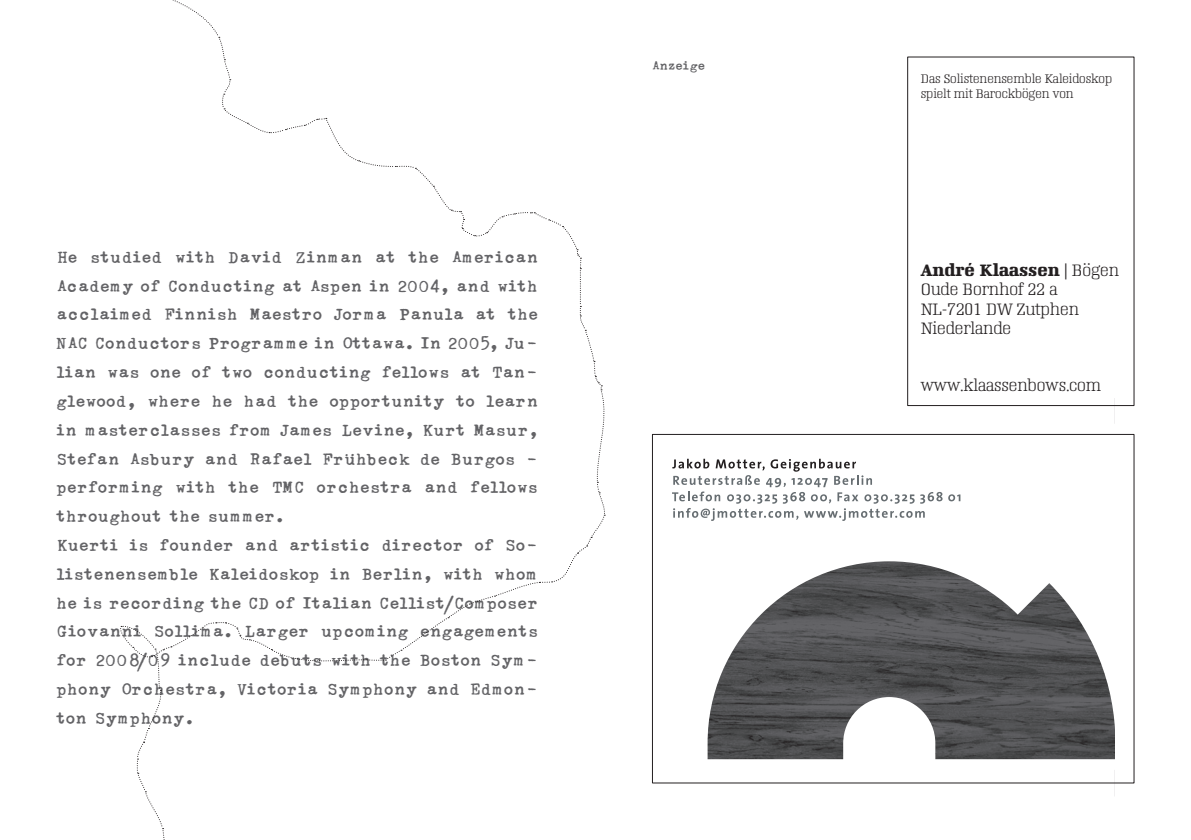
<style>
.page{position:relative;width:1191px;height:840px;background:#fff}
.page>*{position:absolute;margin:0;border:0;box-sizing:border-box;transform-origin:0 0}
.t1{font:24px/28.8px "Linotype Typo American";color:#636366}
.t2{font:18px "Linotype Typo American";color:#636366}
.t3{font:300 16px/19.2px "Napoleon";color:#231f20}
.t4{font:300 12px/14.4px "Napoleon";color:#231f20}
.s1{font-weight:700}
</style>
<div class="page">
<img style="left:707px;top:561px;width:407px;height:197px">
<svg style="left:672px;top:458px;width:270px;height:62px"></svg>
<svg style="left:948px;top:494px;width:12px;height:7px"></svg>
<div style="left:907px;top:57px;width:227px;height:348px;border:1px solid #231f20"></div>
<svg style="left:120px;top:0;width:486px;height:840px"></svg>
<p class="t1" style="left:57px;top:242px;width:483px">He studied with David Zinman at the American Academy of Conducting at Aspen in 2004, and with acclaimed Finnish Maestro Jorma Panula at the NAC Conductors Programme in Ottawa. In 2005, Ju&shy;lian was one of two conducting fellows at Tan&shy;glewood, where he had the opportunity to learn in masterclasses from James Levine, Kurt Masur, Stefan Asbury and Rafael Frühbeck de Burgos - performing with the TMC orchestra and fellows throughout the summer.<br>Kuerti is founder and artistic director of So&shy;listenensemble Kaleidoskop in Berlin, with whom he is recording the CD of Italian Cellist/Composer Giovanni Sollima. Larger upcoming engagements for 2008/09 include debuts with the Boston Sym&shy;phony Orchestra, Victoria Symphony and Edmon&shy;ton Symphony.</p>
<p class="t2" style="left:652px;top:57px;width:55px">Anzeige</p>
<p class="t4" style="left:920px;top:72px;width:193px">Das Solistenensemble Kaleidoskop spielt mit Barockbögen von</p>
<p class="t3" style="left:920px;top:260px;width:200px"><span class="s1">André Klaassen</span> | Bögen<br>Oude Bornhof 22 a<br>NL-7201 DW Zutphen<br>Niederlande</p>
<p class="t3" style="left:920px;top:376px;width:182px">www.klaassenbows.com</p>
</div>
